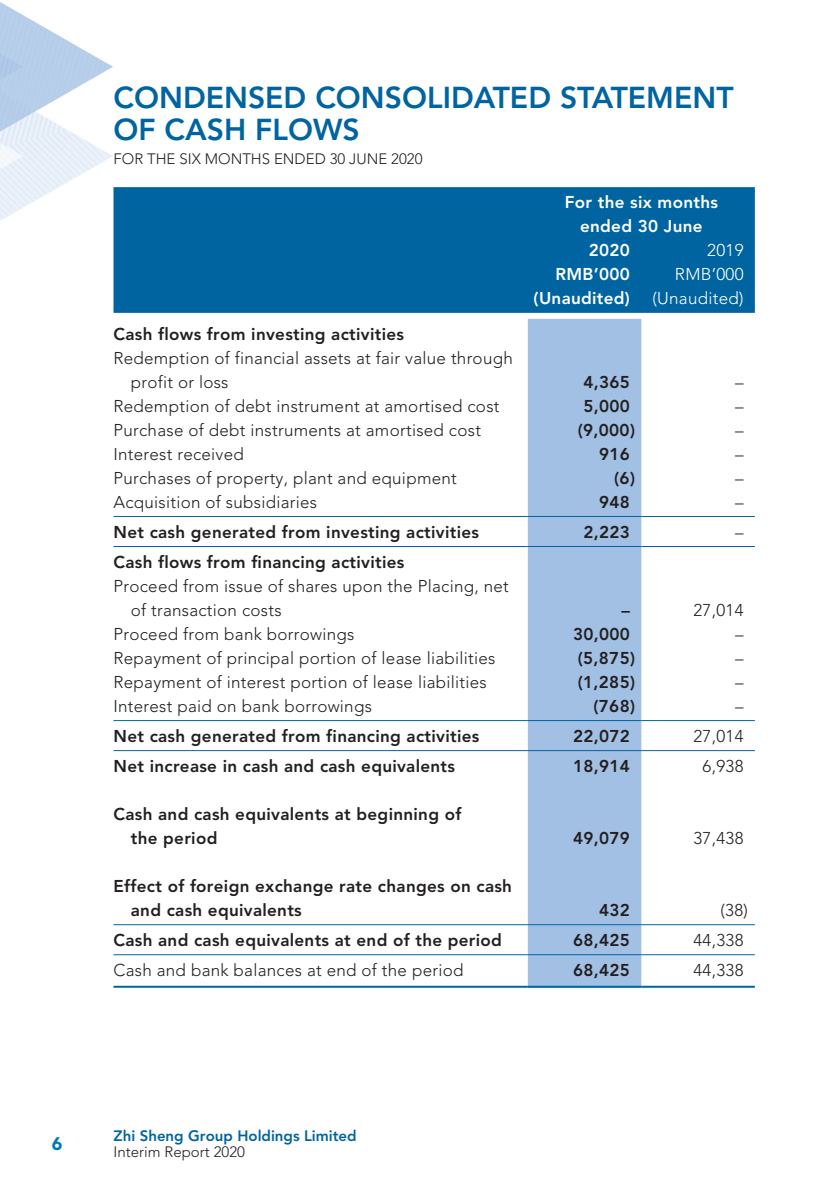
<style>
.page{position:relative;width:840px;height:1191px;background:#fff}
.page>*{position:absolute;margin:0;border:0;box-sizing:border-box;transform-origin:0 0}
.t1{font:800 30px/32px "Avenir LT Std";color:#0064a1}
.t2{font:900 18px "Avenir LT Std";color:#0079c2}
.t3{font:300 17px/24px "Avenir LT Std";letter-spacing:.015em;color:#231f20}
.t4{font:800 17px/24px "Avenir LT Std";letter-spacing:.02em;color:#231f20}
.t5{font:800 17px "Avenir LT Std";letter-spacing:.02em;color:#fff}
.t6{font:300 17px "Avenir LT Std";letter-spacing:.015em;color:#fff}
.t7{font:300 15px "Avenir LT Std";color:#231f20}
.t8{font:800 15px "Avenir LT Std";color:#0064a1}
</style>
<div class="page">
<img style="left:0;top:2px;width:755px;height:986px">
<div style="left:113px;top:187px;width:641px;height:126px;background:#0064a1"></div>
<div style="left:527px;top:319px;width:114px;height:666px;background:#a1c0e4"></div>
<hr style="left:113px;top:516px;width:414px;height:1px;background:#0064a1">
<hr style="left:527px;top:516px;width:114px;height:1px;background:#0064a1">
<hr style="left:641px;top:516px;width:113px;height:1px;background:#0064a1">
<hr style="left:113px;top:546px;width:414px;height:1px;background:#0064a1">
<hr style="left:527px;top:546px;width:114px;height:1px;background:#0064a1">
<hr style="left:641px;top:546px;width:113px;height:1px;background:#0064a1">
<hr style="left:113px;top:720px;width:414px;height:1px;background:#0064a1">
<hr style="left:527px;top:720px;width:114px;height:1px;background:#0064a1">
<hr style="left:641px;top:720px;width:113px;height:1px;background:#0064a1">
<hr style="left:113px;top:750px;width:414px;height:1px;background:#0064a1">
<hr style="left:527px;top:750px;width:114px;height:1px;background:#0064a1">
<hr style="left:641px;top:750px;width:113px;height:1px;background:#0064a1">
<hr style="left:113px;top:924px;width:414px;height:1px;background:#0064a1">
<hr style="left:527px;top:924px;width:114px;height:1px;background:#0064a1">
<hr style="left:641px;top:924px;width:113px;height:1px;background:#0064a1">
<hr style="left:113px;top:954px;width:414px;height:1px;background:#0064a1">
<hr style="left:527px;top:954px;width:114px;height:1px;background:#0064a1">
<hr style="left:641px;top:954px;width:113px;height:1px;background:#0064a1">
<hr style="left:113px;top:985px;width:414px;height:2px;background:#0064a1">
<hr style="left:527px;top:985px;width:114px;height:2px;background:#0064a1">
<hr style="left:641px;top:985px;width:113px;height:2px;background:#0064a1">
<h1 class="t1" style="left:113px;top:81px;width:621px">CONDENSED CONSOLIDATED STATEMENT<br>OF CASH FLOWS</h1>
<p class="t7" style="left:113px;top:150px;width:310px">FOR THE SIX MONTHS ENDED 30 JUNE 2020</p>
<p class="t4" style="left:113px;top:322px;width:292px">Cash flows from investing activities</p>
<p class="t3" style="left:131px;top:346px;width:383px;text-indent:-17px">Redemption of financial assets at fair value through profit or loss</p>
<p class="t5" style="left:564px;top:192px;width:155px">For the six months</p>
<p class="t5" style="left:579px;top:216px;width:124px">ended 30 June</p>
<p class="t5" style="left:588px;top:240px;width:43px">2020</p>
<p class="t6" style="left:706px;top:240px;width:38px">2019</p>
<p class="t5" style="left:555px;top:264px;width:76px">RMB’000</p>
<p class="t6" style="left:674px;top:264px;width:70px">RMB’000</p>
<p class="t5" style="left:533px;top:288px;width:98px">(Unaudited)</p>
<p class="t6" style="left:652px;top:288px;width:92px">(Unaudited)</p>
<p class="t4" style="left:583px;top:370px;width:48px">4,365</p>
<p class="t3" style="left:734px;top:370px;width:10px">–</p>
<p class="t3" style="left:113px;top:394px;width:387px">Redemption of debt instrument at amortised cost</p>
<p class="t4" style="left:583px;top:394px;width:48px">5,000</p>
<p class="t3" style="left:734px;top:394px;width:10px">–</p>
<p class="t3" style="left:113px;top:418px;width:369px">Purchase of debt instruments at amortised cost</p>
<p class="t4" style="left:577px;top:418px;width:59px">(9,000)</p>
<p class="t3" style="left:734px;top:418px;width:10px">–</p>
<p class="t3" style="left:113px;top:442px;width:132px">Interest received</p>
<p class="t4" style="left:598px;top:442px;width:32px">916</p>
<p class="t3" style="left:734px;top:442px;width:10px">–</p>
<p class="t3" style="left:113px;top:466px;width:345px">Purchases of property, plant and equipment</p>
<p class="t4" style="left:614px;top:466px;width:22px">(6)</p>
<p class="t3" style="left:734px;top:466px;width:10px">–</p>
<p class="t3" style="left:113px;top:490px;width:205px">Acquisition of subsidiaries</p>
<p class="t4" style="left:598px;top:490px;width:32px">948</p>
<p class="t3" style="left:734px;top:490px;width:10px">–</p>
<p class="t4" style="left:113px;top:520px;width:367px">Net cash generated from investing activities</p>
<p class="t4" style="left:583px;top:520px;width:48px">2,223</p>
<p class="t3" style="left:734px;top:520px;width:10px">–</p>
<p class="t4" style="left:113px;top:550px;width:292px">Cash flows from financing activities</p>
<p class="t3" style="left:131px;top:574px;width:379px;text-indent:-17px">Proceed from issue of shares upon the Placing, net of transaction costs</p>
<p class="t4" style="left:621px;top:598px;width:10px">–</p>
<p class="t3" style="left:693px;top:598px;width:51px">27,014</p>
<p class="t3" style="left:113px;top:622px;width:242px">Proceed from bank borrowings</p>
<p class="t4" style="left:572px;top:622px;width:58px">30,000</p>
<p class="t3" style="left:734px;top:622px;width:10px">–</p>
<p class="t3" style="left:113px;top:646px;width:383px">Repayment of principal portion of lease liabilities</p>
<p class="t4" style="left:577px;top:646px;width:59px">(5,875)</p>
<p class="t3" style="left:734px;top:646px;width:10px">–</p>
<p class="t3" style="left:113px;top:670px;width:374px">Repayment of interest portion of lease liabilities</p>
<p class="t4" style="left:577px;top:670px;width:59px">(1,285)</p>
<p class="t3" style="left:734px;top:670px;width:10px">–</p>
<p class="t3" style="left:113px;top:694px;width:260px">Interest paid on bank borrowings</p>
<p class="t4" style="left:593px;top:694px;width:43px">(768)</p>
<p class="t3" style="left:734px;top:694px;width:10px">–</p>
<p class="t4" style="left:113px;top:724px;width:367px">Net cash generated from financing activities</p>
<p class="t4" style="left:572px;top:724px;width:58px">22,072</p>
<p class="t3" style="left:693px;top:724px;width:51px">27,014</p>
<p class="t4" style="left:113px;top:754px;width:343px">Net increase in cash and cash equivalents</p>
<p class="t4" style="left:572px;top:754px;width:58px">18,914</p>
<p class="t3" style="left:702px;top:754px;width:42px">6,938</p>
<p class="t4" style="left:131px;top:802px;width:332px;text-indent:-17px">Cash and cash equivalents at beginning of the period</p>
<p class="t4" style="left:572px;top:826px;width:58px">49,079</p>
<p class="t3" style="left:693px;top:826px;width:51px">37,438</p>
<p class="t4" style="left:131px;top:874px;width:382px;text-indent:-17px">Effect of foreign exchange rate changes on cash and cash equivalents</p>
<p class="t4" style="left:598px;top:898px;width:32px">432</p>
<p class="t3" style="left:720px;top:898px;width:29px">(38)</p>
<p class="t4" style="left:113px;top:928px;width:390px">Cash and cash equivalents at end of the period</p>
<p class="t4" style="left:572px;top:928px;width:58px">68,425</p>
<p class="t3" style="left:693px;top:928px;width:51px">44,338</p>
<p class="t3" style="left:113px;top:958px;width:351px">Cash and bank balances at end of the period</p>
<p class="t4" style="left:572px;top:958px;width:58px">68,425</p>
<p class="t3" style="left:693px;top:958px;width:51px">44,338</p>
<p class="t2" style="left:52px;top:1132px;width:12px">6</p>
<p class="t8" style="left:114px;top:1126px;width:244px">Zhi Sheng Group Holdings Limited</p>
<p class="t7" style="left:114px;top:1142px;width:133px">Interim Report 2020</p>
</div>
